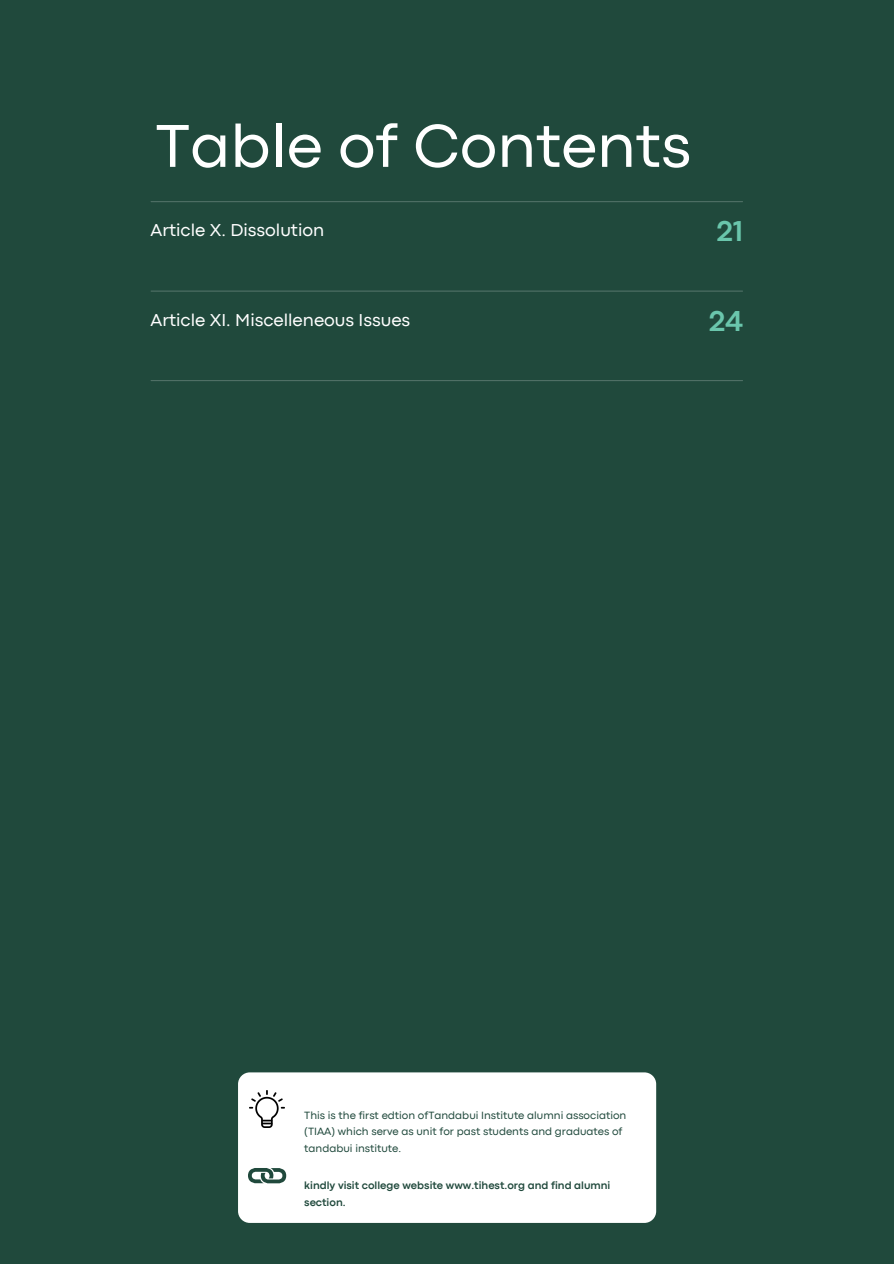
<style>
.page{position:relative;width:894px;height:1264px;background:#fff}
.page>*{position:absolute;margin:0;border:0;box-sizing:border-box;transform-origin:0 0}
.t1{font:63px "Codec Pro";color:#fff}
.t2{font:700 30px "Codec Pro";color:#6ac6ac}
.t3{font:18px "Codec Pro";color:#fff}
.t4{font:10.95px/16.5px "Codec Pro";color:#20493c}
.t5{font:700 10.95px/16.5px "Codec Pro";color:#20493c}
</style>
<div class="page">
<div style="left:0;top:0;width:893px;height:1263px;background:#20493c"></div>
<div style="left:238px;top:1072px;width:418px;height:150px;background:#fff;border-radius:12px"></div>
<img style="left:250px;top:1090px;width:34px;height:37px">
<svg style="left:248px;top:1168px;width:39px;height:16px"></svg>
<hr style="left:151px;top:380px;width:591px;height:1px;background:#fff">
<hr style="left:151px;top:201px;width:591px;height:1px;background:#fff">
<hr style="left:151px;top:290px;width:591px;height:2px;background:#fff">
<h1 class="t1" style="left:155px;top:124px;width:537px">Table of Contents</h1>
<p class="t3" style="left:150px;top:224px;width:175px">Article X. Dissolution</p>
<p class="t2" style="left:716px;top:220px;width:28px">21</p>
<h2 class="t3" style="left:150px;top:313px;width:261px">Article XI. Miscelleneous Issues</h2>
<p class="t2" style="left:708px;top:310px;width:36px">24</p>
<h2 class="t4" style="left:304px;top:1107px;width:323px">This is the first edtion ofTandabui Institute alumni association (TIAA) which serve as unit for past students and graduates of tandabui institute.</h2>
<p class="t5" style="left:304px;top:1178px;width:307px">kindly visit college website www.tihest.org and find alumni section.</p>
</div>
